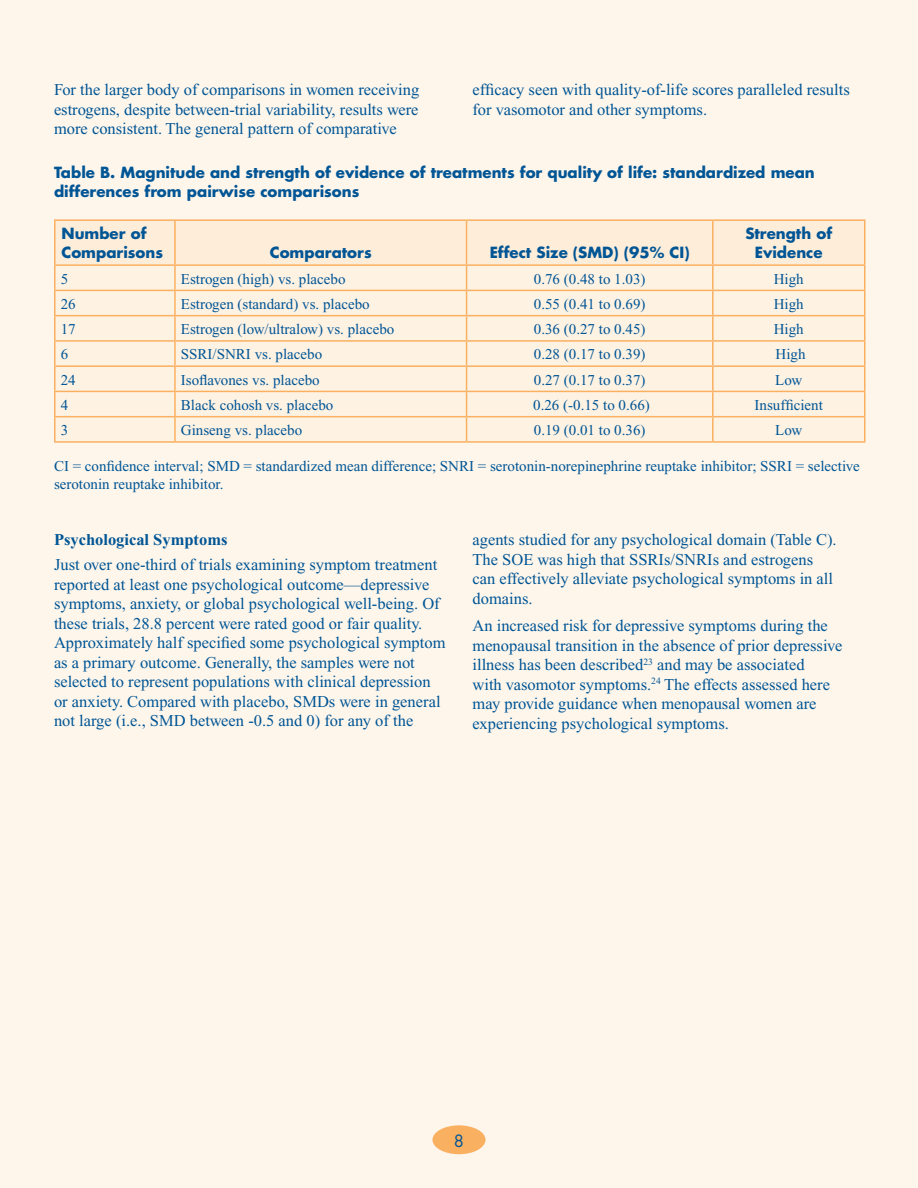
<style>
.page{position:relative;width:918px;height:1188px;background:#fff}
.page>*{position:absolute;margin:0;border:0;box-sizing:border-box;transform-origin:0 0}
.Text{font:16.5px/19.5px "Times New Roman";color:#005595}
.Head_Level_3{font:700 16.5px "Times New Roman";color:#005595}
.t1{font:16.5px "Futura";color:#005595}
.Table_text{font:15px/18px "Times New Roman";color:#005595}
.Head_Level_2{font:700 15px/19.5px "Futura";color:#005595}
.Table_Sub_Head{font:700 15px/19.5px "Futura";color:#005595}
</style>
<div class="page">
<div style="left:0;top:0;width:917px;height:1188px;background:#fef6eb"></div>
<div style="left:432px;top:1125px;width:54px;height:29px;background:#fab061;border-radius:50%"></div>
<hr style="left:54px;top:266px;width:2px;height:24px;background:#fab061">
<hr style="left:864px;top:266px;width:2px;height:24px;background:#fab061">
<hr style="left:54px;top:290px;width:121px;height:1px;background:#fab061">
<hr style="left:54px;top:291px;width:2px;height:24px;background:#fab061">
<hr style="left:713px;top:290px;width:153px;height:1px;background:#fab061">
<hr style="left:864px;top:291px;width:2px;height:24px;background:#fab061">
<hr style="left:54px;top:315px;width:121px;height:1px;background:#fab061">
<hr style="left:54px;top:316px;width:2px;height:24px;background:#fab061">
<hr style="left:713px;top:315px;width:153px;height:1px;background:#fab061">
<hr style="left:864px;top:316px;width:2px;height:24px;background:#fab061">
<hr style="left:54px;top:340px;width:121px;height:2px;background:#fab061">
<hr style="left:54px;top:342px;width:2px;height:23px;background:#fab061">
<hr style="left:713px;top:340px;width:153px;height:2px;background:#fab061">
<hr style="left:864px;top:342px;width:2px;height:23px;background:#fab061">
<hr style="left:54px;top:365px;width:121px;height:2px;background:#fab061">
<hr style="left:54px;top:367px;width:2px;height:24px;background:#fab061">
<hr style="left:713px;top:365px;width:153px;height:2px;background:#fab061">
<hr style="left:864px;top:367px;width:2px;height:24px;background:#fab061">
<hr style="left:54px;top:391px;width:121px;height:1px;background:#fab061">
<hr style="left:54px;top:392px;width:2px;height:24px;background:#fab061">
<hr style="left:713px;top:391px;width:153px;height:1px;background:#fab061">
<hr style="left:864px;top:392px;width:2px;height:24px;background:#fab061">
<hr style="left:54px;top:416px;width:121px;height:1px;background:#fab061">
<hr style="left:54px;top:417px;width:2px;height:24px;background:#fab061">
<svg style="left:55px;top:221px;width:810px;height:220px"></svg>
<hr style="left:713px;top:416px;width:153px;height:1px;background:#fab061">
<hr style="left:712px;top:417px;width:2px;height:24px;background:#fab061">
<hr style="left:864px;top:417px;width:2px;height:24px;background:#fab061">
<hr style="left:54px;top:441px;width:121px;height:2px;background:#fab061">
<hr style="left:175px;top:441px;width:292px;height:2px;background:#fab061">
<hr style="left:467px;top:441px;width:246px;height:2px;background:#fab061">
<hr style="left:713px;top:441px;width:153px;height:2px;background:#fab061">
<hr style="left:54px;top:219px;width:121px;height:2px;background:#fab061">
<hr style="left:54px;top:221px;width:2px;height:43px;background:#fab061">
<hr style="left:175px;top:219px;width:292px;height:2px;background:#fab061">
<hr style="left:467px;top:219px;width:246px;height:2px;background:#fab061">
<hr style="left:713px;top:219px;width:153px;height:2px;background:#fab061">
<hr style="left:864px;top:221px;width:2px;height:43px;background:#fab061">
<hr style="left:54px;top:264px;width:121px;height:2px;background:#fab061">
<hr style="left:175px;top:264px;width:292px;height:2px;background:#fab061">
<hr style="left:467px;top:264px;width:246px;height:2px;background:#fab061">
<hr style="left:713px;top:264px;width:153px;height:2px;background:#fab061">
<p class="Text" style="left:54px;top:80px;width:367px;text-align:justify">For the larger body of comparisons in women receiving estrogens, despite between-trial variability, results were more consistent. The general pattern of comparative</p>
<p class="Text" style="left:472px;top:80px;width:379px">efficacy seen with quality-of-life scores paralleled results for vasomotor and other symptoms.</p>
<p class="Head_Level_2" style="left:54px;top:162px;width:762px">Table B. Magnitude and strength of evidence of treatments for quality of life: standardized mean differences from pairwise comparisons</p>
<p class="Table_Sub_Head" style="left:62px;top:223px;width:103px">Number of<br>Comparisons</p>
<p class="Table_Sub_Head" style="left:745px;top:223px;width:88px;text-align:center">Strength of<br>Evidence</p>
<p class="Table_Sub_Head" style="left:270px;top:243px;width:103px">Comparators</p>
<p class="Table_Sub_Head" style="left:490px;top:243px;width:201px">Effect Size (SMD) (95% CI)</p>
<p class="Table_text" style="left:61px;top:270px;width:9px">5</p>
<p class="Table_text" style="left:181px;top:270px;width:166px">Estrogen (high) vs. placebo</p>
<p class="Table_text" style="left:534px;top:270px;width:113px">0.76 (0.48 to 1.03)</p>
<p class="Table_text" style="left:774px;top:270px;width:31px">High</p>
<p class="Table_text" style="left:61px;top:295px;width:16px">26</p>
<p class="Table_text" style="left:181px;top:295px;width:190px">Estrogen (standard) vs. placebo</p>
<p class="Table_text" style="left:534px;top:295px;width:113px">0.55 (0.41 to 0.69)</p>
<p class="Table_text" style="left:774px;top:295px;width:31px">High</p>
<p class="Table_text" style="left:61px;top:320px;width:16px">17</p>
<p class="Table_text" style="left:181px;top:320px;width:215px">Estrogen (low/ultralow) vs. placebo</p>
<p class="Table_text" style="left:534px;top:320px;width:113px">0.36 (0.27 to 0.45)</p>
<p class="Table_text" style="left:774px;top:320px;width:31px">High</p>
<p class="Table_text" style="left:61px;top:345px;width:9px">6</p>
<p class="Table_text" style="left:181px;top:345px;width:143px">SSRI/SNRI vs. placebo</p>
<p class="Table_text" style="left:534px;top:345px;width:113px">0.28 (0.17 to 0.39)</p>
<p class="Table_text" style="left:776px;top:345px;width:31px">High</p>
<p class="Table_text" style="left:61px;top:371px;width:16px">24</p>
<p class="Table_text" style="left:181px;top:371px;width:140px">Isoflavones vs. placebo</p>
<p class="Table_text" style="left:534px;top:371px;width:113px">0.27 (0.17 to 0.37)</p>
<p class="Table_text" style="left:775px;top:371px;width:28px">Low</p>
<p class="Table_text" style="left:61px;top:396px;width:9px">4</p>
<p class="Table_text" style="left:181px;top:396px;width:154px">Black cohosh vs. placebo</p>
<p class="Table_text" style="left:533px;top:396px;width:118px">0.26 (-0.15 to 0.66)</p>
<p class="Table_text" style="left:755px;top:396px;width:70px">Insufficient</p>
<p class="Table_text" style="left:61px;top:421px;width:9px">3</p>
<p class="Table_text" style="left:181px;top:421px;width:123px">Ginseng vs. placebo</p>
<p class="Table_text" style="left:534px;top:421px;width:113px">0.19 (0.01 to 0.36)</p>
<p class="Table_text" style="left:775px;top:421px;width:28px">Low</p>
<p class="Table_text" style="left:54px;top:457px;width:807px">CI = confidence interval; SMD = standardized mean difference; SNRI = serotonin-norepinephrine reuptake inhibitor; SSRI = selective serotonin reuptake inhibitor.</p>
<p class="Head_Level_3" style="left:54px;top:531px;width:175px">Psychological Symptoms</p>
<p class="Text" style="left:54px;top:555px;width:393px">Just over one-third of trials examining symptom treatment reported at least one psychological outcome—depressive symptoms, anxiety, or global psychological well-being. Of these trials, 28.8 percent were rated good or fair quality.<br>Approximately half specified some psychological symptom as a primary outcome. Generally, the samples were not selected to represent populations with clinical depression or anxiety. Compared with placebo, SMDs were in general not large (i.e., SMD between -0.5 and 0) for any of the</p>
<p class="Text" style="left:472px;top:530px;width:366px">agents studied for any psychological domain (Table C).<br>The SOE was high that SSRIs/SNRIs and estrogens can effectively alleviate psychological symptoms in all domains.</p>
<p class="Text" style="left:472px;top:616px;width:372px">An increased risk for depressive symptoms during the menopausal transition in the absence of prior depressive illness has been described<sup>23</sup> and may be associated<br>with vasomotor symptoms.<sup>24</sup> The effects assessed here may provide guidance when menopausal women are experiencing psychological symptoms.</p>
<p class="t1" style="left:454px;top:1130px;width:12px">8</p>
</div>
